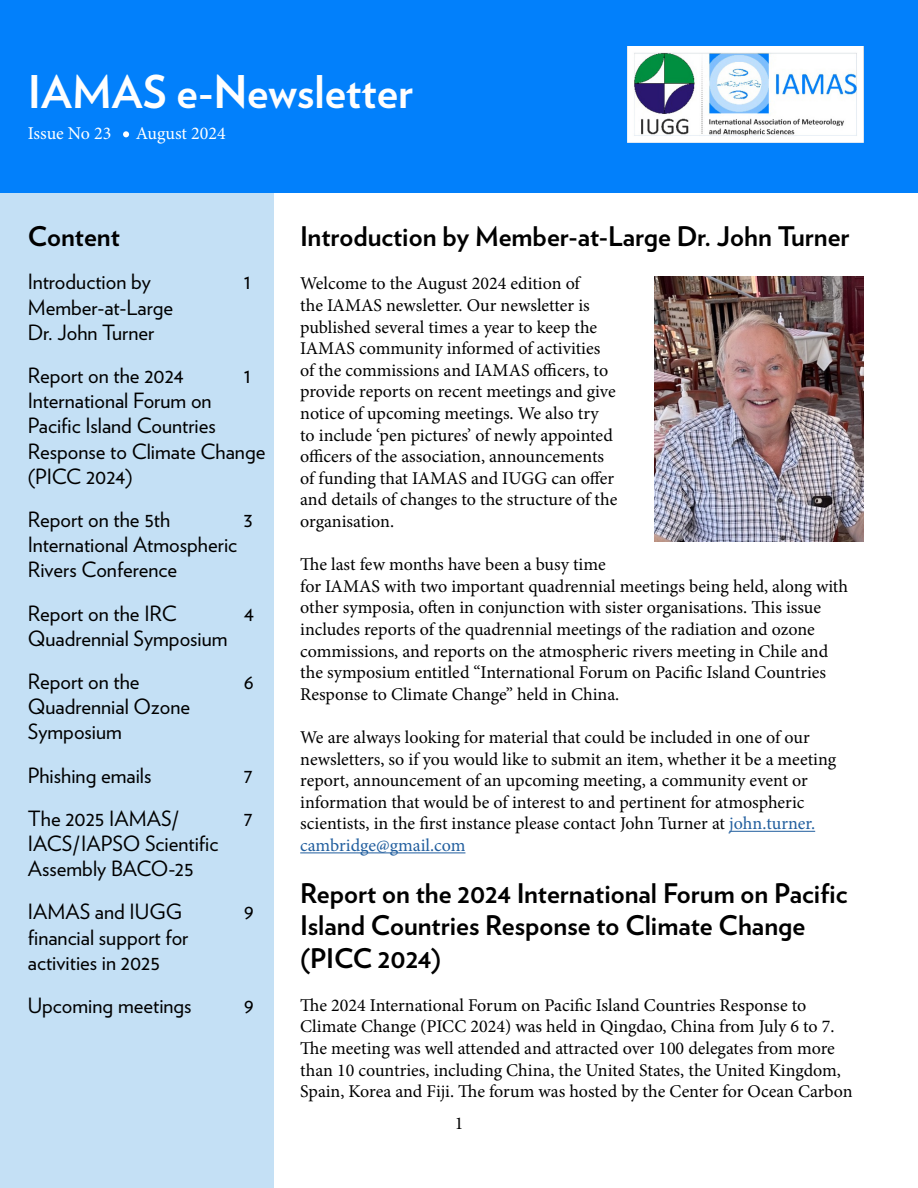
<style>
.page{position:relative;width:918px;height:1188px;background:#fff}
.page>*{position:absolute;margin:0;border:0;box-sizing:border-box;transform-origin:0 0}
.t1{font:700 45px "Verlag";color:#fefefe}
.t2{font:700 27px/32.4px "Verlag";color:#000}
.t3{font:21px/25.2px "Verlag";color:#000}
.t4{font:18px/21.6px "Minion Pro";color:#000}
.t5{font:18px "Minion Pro";color:#fff}
.s1{color:#215e9e}
</style>
<div class="page">
<div style="left:0;top:171px;width:274px;height:1017px;background:#c4e0f5"></div>
<div style="left:0;top:0;width:918px;height:192px;background:#0280fb"></div>
<img style="left:627px;top:46px;width:237px;height:97px">
<svg style="left:123px;top:131px;width:6px;height:6px"></svg>
<hr style="left:729px;top:831px;width:86px;height:1px;background:#215e9e">
<hr style="left:300px;top:852px;width:165px;height:1px;background:#215e9e">
<img style="left:654px;top:276px;width:210px;height:266px">
<h1 class="t1" style="left:28px;top:57px;width:387px">IAMAS e-Newsletter</h1>
<p class="t5" style="left:28px;top:121px;width:85px">Issue No 23</p>
<p class="t5" style="left:136px;top:121px;width:91px">August 2024</p>
<h2 class="t2" style="left:28px;top:219px;width:93px">Content</h2>
<p class="t3" style="left:28px;top:268px;width:125px">Introduction by</p>
<p class="t3" style="left:244px;top:268px;width:9px">1</p>
<p class="t3" style="left:28px;top:293px;width:147px">Member-at-Large<br>Dr. John Turner</p>
<p class="t3" style="left:28px;top:362px;width:157px">Report on the 2024</p>
<p class="t3" style="left:244px;top:362px;width:9px">1</p>
<p class="t3" style="left:28px;top:387px;width:239px">International Forum on<br>Pacific Island Countries<br>Response to Climate Change (PICC 2024)</p>
<p class="t3" style="left:28px;top:506px;width:144px">Report on the 5th</p>
<p class="t3" style="left:244px;top:506px;width:10px">3</p>
<p class="t3" style="left:28px;top:531px;width:211px">International Atmospheric<br>Rivers Conference</p>
<p class="t3" style="left:28px;top:599px;width:150px">Report on the IRC</p>
<p class="t3" style="left:244px;top:599px;width:12px">4</p>
<p class="t3" style="left:28px;top:616px;width:201px;line-height:43.2px">Quadrennial Symposium<br>Report on the</p>
<p class="t3" style="left:244px;top:668px;width:12px">6</p>
<p class="t3" style="left:28px;top:693px;width:164px">Quadrennial Ozone<br>Symposium</p>
<p class="t3" style="left:28px;top:761px;width:125px">Phishing emails</p>
<p class="t3" style="left:244px;top:761px;width:10px">7</p>
<p class="t3" style="left:28px;top:805px;width:152px">The 2025 IAMAS/</p>
<p class="t3" style="left:244px;top:805px;width:10px">7</p>
<p class="t3" style="left:28px;top:830px;width:192px">IACS/IAPSO Scientific<br>Assembly BACO-25</p>
<p class="t3" style="left:28px;top:898px;width:156px">IAMAS and IUGG</p>
<p class="t3" style="left:244px;top:898px;width:11px">9</p>
<p class="t3" style="left:28px;top:923px;width:162px">financial support for activities in 2025</p>
<p class="t3" style="left:28px;top:992px;width:165px">Upcoming meetings</p>
<p class="t3" style="left:244px;top:992px;width:11px">9</p>
<h2 class="t2" style="left:300px;top:219px;width:551px">Introduction by Member-at-Large Dr. John Turner</h2>
<p class="t4" style="left:300px;top:273px;width:319px">Welcome to the August 2024 edition of<br>the IAMAS newsletter. Our newsletter is published several times a year to keep the IAMAS community informed of activities of the commissions and IAMAS officers, to provide reports on recent meetings and give notice of upcoming meetings. We also try to include ‘pen pictures’ of newly appointed officers of the association, announcements of funding that IAMAS and IUGG can offer and details of changes to the structure of the organisation.</p>
<p class="t4" style="left:300px;top:554px;width:549px">The last few months have been a busy time<br>for IAMAS with two important quadrennial meetings being held, along with other symposia, often in conjunction with sister organisations. This issue includes reports of the quadrennial meetings of the radiation and ozone commissions, and reports on the atmospheric rivers meeting in Chile and the symposium entitled “International Forum on Pacific Island Countries Response to Climate Change” held in China.</p>
<p class="t4" style="left:300px;top:727px;width:538px">We are always looking for material that could be included in one of our newsletters, so if you would like to submit an item, whether it be a meeting report, announcement of an upcoming meeting, a community event or information that would be of interest to and pertinent for atmospheric scientists, in the first instance please contact John Turner at <span class="s1">john.turner. cambridge@gmail.com</span></p>
<h2 class="t2" style="left:300px;top:876px;width:549px">Report on the 2024 International Forum on Pacific<br>Island Countries Response to Climate Change (PICC 2024)</h2>
<p class="t4" style="left:300px;top:994px;width:554px">The 2024 International Forum on Pacific Island Countries Response to Climate Change (PICC 2024) was held in Qingdao, China from July 6 to 7.<br>The meeting was well attended and attracted over 100 delegates from more than 10 countries, including China, the United States, the United Kingdom, Spain, Korea and Fiji. The forum was hosted by the Center for Ocean Carbon</p>
<p class="t4" style="left:455px;top:1113px;width:10px">1</p>
</div>
